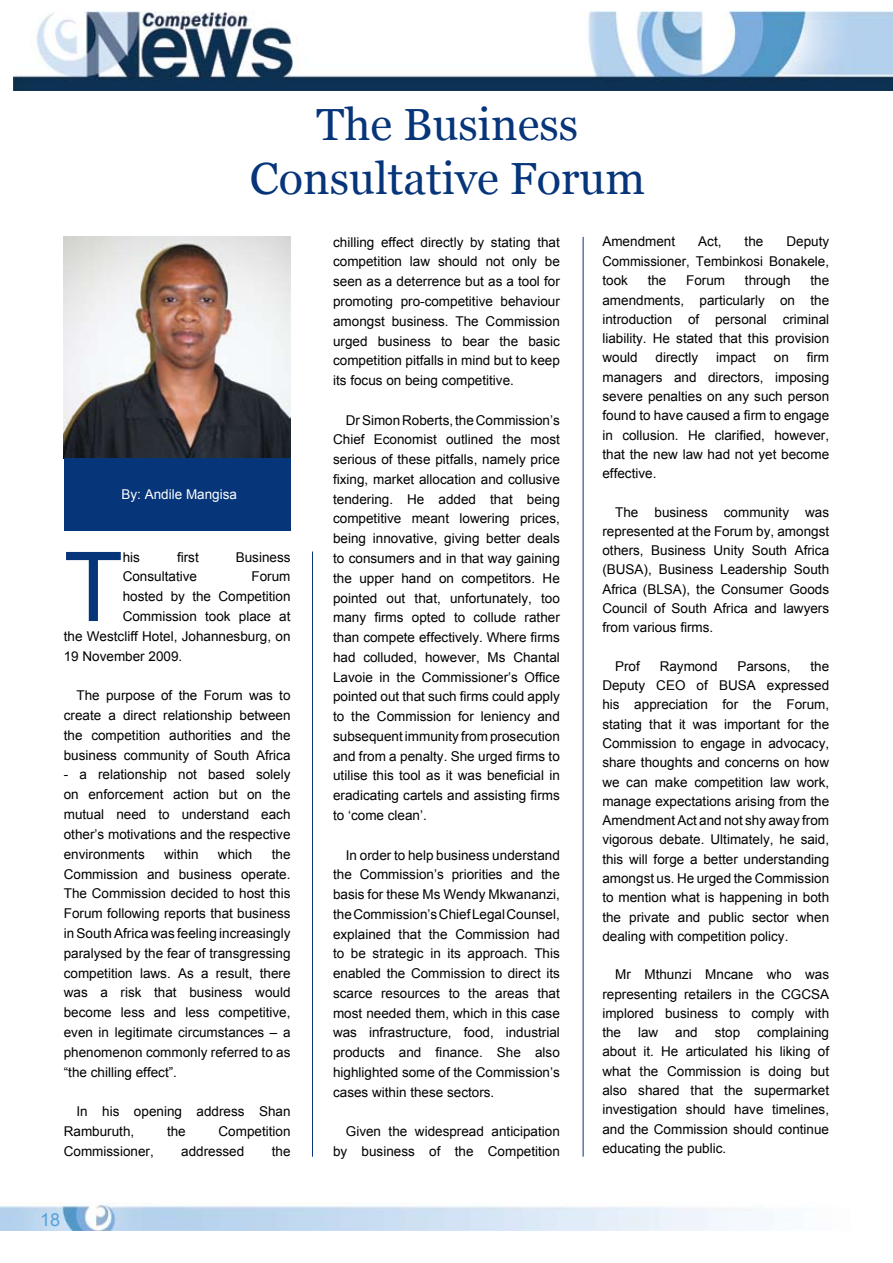
<style>
.page{position:relative;width:893px;height:1263px;background:#fff}
.page>*{position:absolute;margin:0;border:0;box-sizing:border-box;transform-origin:0 0}
.t1{font:96.45px "Arial";color:#06357a}
.t2{font:45px/54px "Georgia";color:#06357a;text-align:center}
.t3{font:18px "Arial";color:#53a1d8}
.t4{font:13.5px/19.8px "Arial";color:#000;text-align:justify}
.t5{font:13.5px "Arial";color:#fff}
</style>
<div class="page">
<img style="left:13px;top:11px;width:880px;height:79px">
<img style="left:0;top:1203px;width:798px;height:28px">
<img style="left:64px;top:237px;width:227px;height:221px">
<div style="left:64px;top:458px;width:227px;height:72px;background:#06357a"></div>
<hr style="left:312px;top:552px;width:1px;height:605px;background:#06357a">
<hr style="left:583px;top:237px;width:1px;height:920px;background:#06357a">
<h2 class="t2" style="left:250px;top:98px;width:396px">The Business<br>Consultative Forum</h2>
<p class="t5" style="left:122px;top:485px;width:117px">By: Andile Mangisa</p>
<h1 class="t1" style="left:64px;top:524px;width:60px">T</h1>
<p class="t4" style="left:123px;top:547px;width:19px">his</p>
<p class="t4" style="left:177px;top:547px;width:23px">first</p>
<p class="t4" style="left:236px;top:547px;width:56px">Business</p>
<p class="t4" style="left:123px;top:567px;width:76px">Consultative</p>
<p class="t4" style="left:252px;top:567px;width:41px">Forum</p>
<p class="t4" style="left:123px;top:587px;width:169px">hosted by the Competition</p>
<p class="t4" style="left:123px;top:606px;width:169px">Commission took place at</p>
<p class="t4" style="left:64px;top:626px;width:228px">the Westcliff Hotel, Johannesburg, on</p>
<p class="t4" style="left:64px;top:646px;width:120px">19 November 2009.</p>
<p class="t4" style="left:64px;top:686px;width:228px;text-indent:13px">The purpose of the Forum was to create a direct relationship between the competition authorities and the business community of South Africa</p>
<p class="t4" style="left:64px;top:765px;width:228px">- a relationship not based solely on enforcement action but on the mutual need to understand each other’s motivations and the respective environments</p>
<p class="t4" style="left:64px;top:844px;width:228px;text-indent:208px">the Commission and business operate.<br>The Commission decided to host this Forum following reports that business in South Africa was feeling increasingly paralysed by the fear of transgressing competition laws. As a result, there was a risk that business would become less and less competitive, even in legitimate circumstances – a phenomenon commonly referred to as “the chilling effect”.</p>
<p class="t4" style="left:64px;top:1102px;width:228px;text-indent:13px">In his opening address Shan<br>Ramburuth,</p>
<p class="t4" style="left:164px;top:844px;width:36px">within</p>
<p class="t4" style="left:218px;top:844px;width:36px">which</p>
<p class="t4" style="left:167px;top:1121px;width:20px">the</p>
<p class="t4" style="left:219px;top:1121px;width:74px">Competition</p>
<p class="t4" style="left:64px;top:1141px;width:92px">Commissioner,</p>
<p class="t4" style="left:181px;top:1141px;width:65px">addressed</p>
<p class="t4" style="left:272px;top:1141px;width:20px">the</p>
<h3 class="t3" style="left:40px;top:1207px;width:22px">18</h3>
<p class="t4" style="left:333px;top:232px;width:228px">chilling effect directly by stating that competition law should not only be seen as a deterrence but as a tool for promoting pro-competitive behaviour amongst business. The Commission urged business to bear the basic competition pitfalls in mind but to keep its focus on being competitive.</p>
<p class="t4" style="left:333px;top:410px;width:228px;text-indent:13px">Dr Simon Roberts, the Commission’s Chief Economist outlined the most serious of these pitfalls, namely price fixing, market allocation and collusive tendering. He added that being competitive meant lowering prices, being innovative, giving better deals to consumers and in that way gaining the upper hand on competitors. He pointed out that, unfortunately, too many firms opted to collude rather than compete effectively. Where firms had colluded, however, Ms Chantal Lavoie in the Commissioner’s Office pointed out that such firms could apply to the Commission for leniency and subsequent immunity from prosecution and from a penalty. She urged firms to utilise this tool as it was beneficial in eradicating cartels and assisting firms to ‘come clean’.</p>
<p class="t4" style="left:333px;top:845px;width:228px;text-indent:13px">In order to help business understand the Commission’s priorities and the basis for these Ms Wendy Mkwananzi, the Commission’s Chief Legal Counsel, explained that the Commission had to be strategic in its approach. This enabled the Commission to direct its scarce resources to the areas that most needed them, which in this case was infrastructure, food, industrial products and finance. She also highlighted some of the Commission’s cases within these sectors.</p>
<p class="t4" style="left:333px;top:1122px;width:228px;text-align:right">Given the widespread anticipation by business of the Competition</p>
<p class="t4" style="left:602px;top:232px;width:74px">Amendment</p>
<p class="t4" style="left:698px;top:232px;width:25px">Act,</p>
<p class="t4" style="left:745px;top:232px;width:20px">the</p>
<p class="t4" style="left:602px;top:232px;width:228px;line-height:19.4px;text-indent:184px">Deputy Commissioner, Tembinkosi Bonakele, took</p>
<p class="t4" style="left:602px;top:271px;width:228px;line-height:19.4px;text-indent:208px">the amendments, particularly on the introduction of personal criminal liability. He stated that this provision would</p>
<p class="t4" style="left:648px;top:271px;width:20px">the</p>
<p class="t4" style="left:686px;top:271px;width:41px">Forum</p>
<p class="t4" style="left:745px;top:271px;width:47px">through</p>
<p class="t4" style="left:602px;top:348px;width:228px;line-height:19.4px;text-indent:204px">firm managers and directors, imposing severe penalties on any such person found to have caused a firm to engage in collusion. He clarified, however, that the new law had not yet become effective.</p>
<p class="t4" style="left:602px;top:502px;width:228px;line-height:19.4px;text-indent:13px">The business community was represented at the Forum by, amongst others, Business Unity South Africa (BUSA), Business Leadership South Africa (BLSA), the Consumer Goods Council of South Africa and lawyers from various firms.</p>
<p class="t4" style="left:615px;top:656px;width:26px">Prof</p>
<p class="t4" style="left:660px;top:656px;width:59px">Raymond</p>
<p class="t4" style="left:737px;top:656px;width:55px">Parsons,</p>
<p class="t4" style="left:656px;top:348px;width:44px">directly</p>
<p class="t4" style="left:716px;top:348px;width:41px">impact</p>
<p class="t4" style="left:774px;top:348px;width:17px">on</p>
<p class="t4" style="left:602px;top:657px;width:228px;line-height:19.4px;text-indent:208px">the Deputy CEO of BUSA expressed his appreciation for the Forum, stating that it was important for the Commission to engage in advocacy, share thoughts and concerns on how we can make competition law work, manage expectations arising from the Amendment Act and not shy away from vigorous debate. Ultimately, he said, this will forge a better understanding amongst us. He urged the Commission to mention what is happening in both the private and public sector when dealing with competition policy.</p>
<p class="t4" style="left:602px;top:965px;width:228px;line-height:19.4px;text-indent:13px">Mr Mthunzi Mncane who was representing retailers in the CGCSA implored business to comply with the</p>
<p class="t4" style="left:602px;top:1023px;width:228px;line-height:19.4px;text-indent:155px">complaining about it. He articulated his liking of what the Commission is doing but also shared that the supermarket investigation should have timelines, and the Commission should continue educating the public.</p>
<p class="t4" style="left:638px;top:1023px;width:22px">law</p>
<p class="t4" style="left:675px;top:1023px;width:24px">and</p>
<p class="t4" style="left:715px;top:1023px;width:27px">stop</p>
</div>
